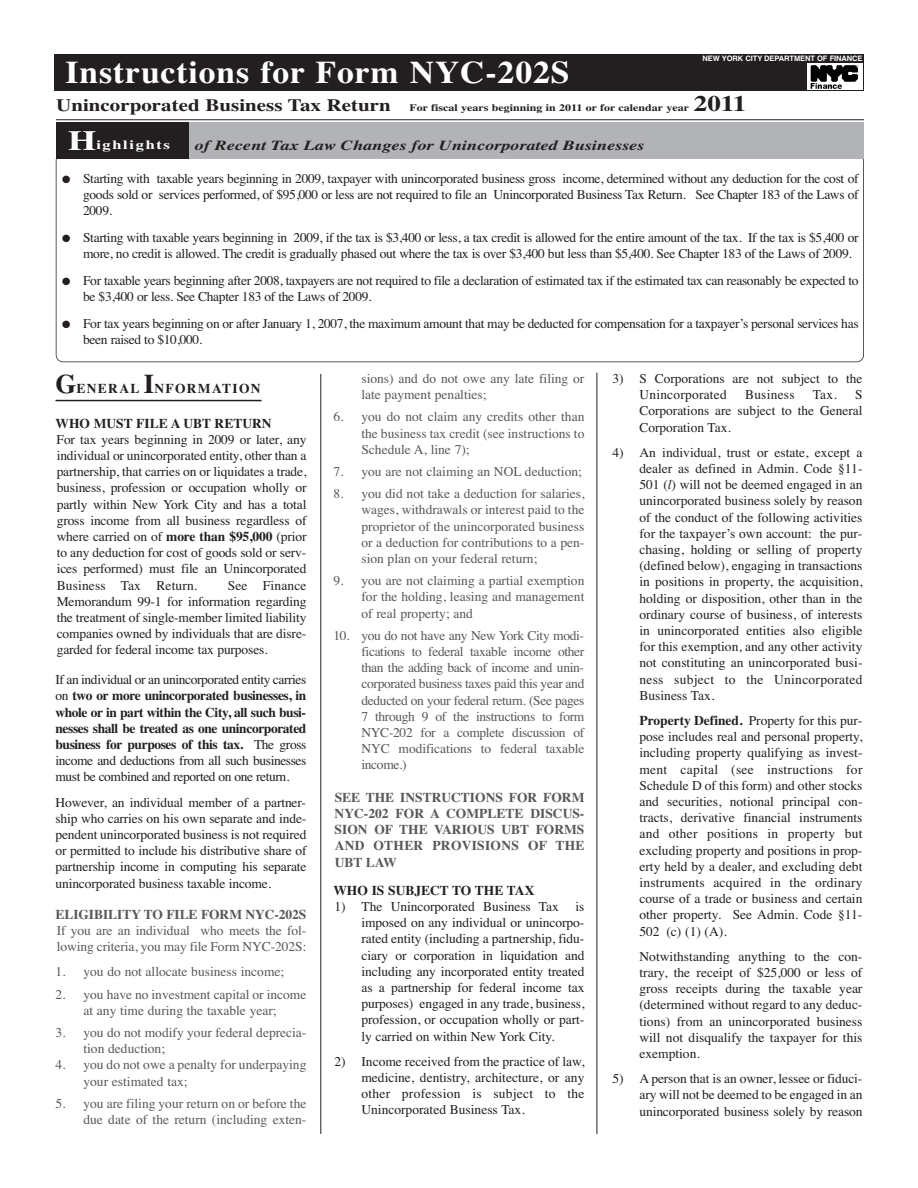
<style>
.page{position:relative;width:918px;height:1188px;background:#fff}
.page>*{position:absolute;margin:0;border:0;box-sizing:border-box;transform-origin:0 0}
.t1{font:700 31.5px "Times";letter-spacing:.025em;color:#fff;scale:1.07 1}
.t2{font:700 22.35px "Times";color:#231f20;scale:1.21 1}
.t3{font:italic 700 13.95px "Times";color:#231f20;scale:1.31 1}
.t4{font:13.5px/16.2px "Times";letter-spacing:-.025em;color:#231f20;text-align:justify}
.t5{font:13.5px/16.2px "Times";color:#57585a}
.t6{font:700 13.5px/16.2px "Times";letter-spacing:-.02em;color:#231f20;text-align:justify}
.t7{font:700 13.5px/16.2px "Times";color:#57585a;text-align:justify}
.t8{font:13.5px/16.2px "Times";color:#231f20}
.t9{font:700 13.5px "Times";color:#231f20}
.t10{font:700 13.5px "Times";letter-spacing:.1em;color:#231f20}
.t11{font:13.5px "Times";letter-spacing:.02em;color:#231f20}
.t12{font:700 12.6px "Times";letter-spacing:.1em;color:#fff;scale:1.31 1}
.t13{font:700 9.9px "Times";color:#231f20;scale:1.21 1}
.t14{font:700 7.5px "Helvetica";letter-spacing:-.01em;color:#fff}
.s1{font-size:17.4px}
.s2{font-size:27.75px}
.s3{font-size:27px}
.s4{font-weight:700}
.s5{font-weight:400}
.s6{font-style:italic}
</style>
<div class="page">
<hr style="left:56px;top:400px;width:206px;height:1px;background:#231f20">
<hr style="left:321px;top:374px;width:1px;height:760px;background:#231f20">
<hr style="left:597px;top:373px;width:1px;height:761px;background:#231f20">
<div style="left:56px;top:153px;width:808px;height:209px;border:2px solid #231f20;border-radius:7px"></div>
<div style="left:55px;top:54px;width:809px;height:37px;background:#231f20"></div>
<hr style="left:56px;top:120px;width:808px;height:1px;background:#231f20">
<div style="left:56px;top:122px;width:134px;height:36px;background:#231f20"></div>
<div style="left:189px;top:122px;width:675px;height:36px;background:#b2b3b7"></div>
<div style="left:807px;top:63px;width:55px;height:27px;background:#fff"></div>
<img style="left:810px;top:65px;width:49px;height:24px">
<p class="t14" style="left:703px;top:55px;width:161px">NEW YORK CITY DEPARTMENT OF FINANCE</p>
<h1 class="t1" style="left:65px;top:54px;width:473px">Instructions for Form NYC-202S</h1>
<p class="t13" style="left:56px;top:102px;width:524px"><span class="s1">Unincorporated Business Tax Return</span> For fiscal years beginning in 2011 or for calendar year</p>
<h2 class="t2" style="left:694px;top:90px;width:45px">2011</h2>
<p class="t12" style="left:68px;top:137px;width:79px"><span class="s2">H</span>ighlights</p>
<p class="t3" style="left:195px;top:138px;width:345px">of Recent Tax Law Changes for Unincorporated Businesses</p>
<p class="t4" style="left:83px;top:170px;width:777px;text-indent:-21px">● Starting with taxable years beginning in 2009, taxpayer with unincorporated business gross income, determined without any deduction for the cost of goods sold or services performed, of $95,000 or less are not required to file an Unincorporated Business Tax Return. See Chapter 183 of the Laws of 2009.</p>
<p class="t4" style="left:83px;top:229px;width:777px;text-indent:-21px">● Starting with taxable years beginning in 2009, if the tax is $3,400 or less, a tax credit is allowed for the entire amount of the tax. If the tax is $5,400 or more, no credit is allowed. The credit is gradually phased out where the tax is over $3,400 but less than $5,400. See Chapter 183 of the Laws of 2009.</p>
<p class="t4" style="left:83px;top:272px;width:777px;text-indent:-21px">● For taxable years beginning after 2008, taxpayers are not required to file a declaration of estimated tax if the estimated tax can reasonably be expected to be $3,400 or less. See Chapter 183 of the Laws of 2009.</p>
<p class="t4" style="left:83px;top:315px;width:777px;text-indent:-21px">● For tax years beginning on or after January 1, 2007, the maximum amount that may be deducted for compensation for a taxpayer’s personal services has been raised to $10,000.</p>
<p class="t10" style="left:56px;top:380px;width:207px"><span class="s3">G</span>ENERAL <span class="s3">I</span>NFORMATION</p>
<p class="t9" style="left:56px;top:415px;width:218px">WHO MUST FILE A UBT RETURN</p>
<p class="t4" style="left:57px;top:431px;width:251px">For tax years beginning in 2009 or later, any individual or unincorporated entity, other than a partnership, that carries on or liquidates a trade, business, profession or occupation wholly or partly within New York City and has a total gross income from all business regardless of where carried on of <span class="s4">more than $95,000</span> (prior to any deduction for cost of goods sold or serv&shy;ices performed) must file an Unincorporated Business Tax Return.</p>
<p class="t4" style="left:57px;top:577px;width:251px;text-indent:171px">See Finance Memorandum 99-1 for information regarding the treatment of single-member limited liability companies owned by individuals that are disre&shy;garded for federal income tax purposes.</p>
<p class="t6" style="left:56px;top:671px;width:253px"><span class="s5">If an individual or an unincorporated entity carries on</span> two or more unincorporated businesses, in whole or in part within the City, all such busi&shy;nesses shall be treated as one unincorporated business for purposes of this tax. <span class="s5">The gross income and deductions from all such businesses must be combined and reported on one return.</span></p>
<p class="t4" style="left:56px;top:794px;width:253px">However, an individual member of a partner&shy;ship who carries on his own separate and inde&shy;pendent unincorporated business is not required or permitted to include his distributive share of partnership income in computing his separate unincorporated business taxable income.</p>
<p class="t7" style="left:56px;top:906px;width:252px">ELIGIBILITY TO FILE FORM NYC-202S</p>
<p class="t5" style="left:57px;top:922px;width:251px">If you are an individual who meets the fol&shy;lowing criteria, you may file Form NYC-202S:</p>
<p class="t5" style="left:55px;top:964px;width:230px">1. you do not allocate business income;</p>
<p class="t5" style="left:55px;top:986px;width:252px;text-align:center">2. you have no investment capital or income at any time during the taxable year;</p>
<p class="t5" style="left:83px;top:1024px;width:224px;text-indent:-28px">3. you do not modify your federal deprecia&shy;tion deduction;</p>
<p class="t5" style="left:83px;top:1057px;width:224px;text-indent:-28px">4. you do not owe a penalty for underpaying your estimated tax;</p>
<p class="t5" style="left:55px;top:1095px;width:252px;text-align:right">5. you are filing your return on or before the due date of the return (including exten-</p>
<p class="t5" style="left:361px;top:370px;width:224px">sions) and do not owe any late filing or late payment penalties;</p>
<p class="t5" style="left:361px;top:409px;width:225px;text-align:justify;text-indent:-28px">6. you do not claim any credits other than the business tax credit (see instructions to Schedule A, line 7);</p>
<p class="t5" style="left:333px;top:463px;width:250px">7. you are not claiming an NOL deduction;</p>
<p class="t5" style="left:361px;top:485px;width:225px;text-align:justify;text-indent:-28px">8. you did not take a deduction for salaries, wages, withdrawals or interest paid to the proprietor of the unincorporated business or a deduction for contributions to a pen&shy;sion plan on your federal return;</p>
<p class="t5" style="left:361px;top:572px;width:225px;text-align:justify;text-indent:-28px">9. you are not claiming a partial exemption for the holding, leasing and management of real property; and</p>
<p class="t5" style="left:361px;top:627px;width:225px;text-align:justify;text-indent:-28px">10. you do not have any New York City modi&shy;fications to federal taxable income other than the adding back of income and unin&shy;corporated business taxes paid this year and deducted on your federal return. (See pages 7 through 9 of the instructions to form NYC-202 for a complete discussion of NYC modifications to federal taxable income.)</p>
<p class="t7" style="left:335px;top:789px;width:251px">SEE THE INSTRUCTIONS FOR FORM NYC-202 FOR A COMPLETE DISCUS-SION OF THE VARIOUS UBT FORMS AND OTHER PROVISIONS OF THE UBT LAW</p>
<p class="t9" style="left:333px;top:882px;width:202px">WHO IS SUBJECT TO THE TAX</p>
<p class="t4" style="left:361px;top:898px;width:225px;text-indent:-27px">1) The Unincorporated Business Tax is imposed on any individual or unincorpo&shy;rated entity (including a partnership, fidu&shy;ciary or corporation in liquidation and including any incorporated entity treated as a partnership for federal income tax purposes) engaged in any trade, business, profession, or occupation wholly or part&shy;ly carried on within New York City.</p>
<p class="t4" style="left:361px;top:1053px;width:225px;text-indent:-27px">2) Income received from the practice of law, medicine, dentistry, architecture, or any other profession is subject to the Unincorporated Business Tax.</p>
<p class="t8" style="left:639px;top:370px;width:225px;text-indent:-27px">3) S Corporations are not subject to the<br>Unincorporated</p>
<p class="t11" style="left:745px;top:387px;width:51px">Business</p>
<p class="t4" style="left:813px;top:386px;width:25px">Tax.</p>
<p class="t4" style="left:639px;top:386px;width:225px;text-indent:216px">S Corporations are subject to the General Corporation Tax.</p>
<p class="t4" style="left:639px;top:444px;width:225px;text-indent:-27px">4) An individual, trust or estate, except a dealer as defined in Admin. Code §11- 501 (<span class="s6">l</span>) will not be deemed engaged in an unincorporated business solely by reason of the conduct of the following activities for the taxpayer’s own account: the pur&shy;chasing, holding or selling of property (defined below), engaging in transactions in positions in property, the acquisition, holding or disposition, other than in the ordinary course of business, of interests in unincorporated entities also eligible for this exemption, and any other activity not constituting an unincorporated busi&shy;ness subject to the Unincorporated Business Tax.</p>
<p class="t4" style="left:639px;top:712px;width:225px"><span class="s4">Property Defined.</span> Property for this pur&shy;pose includes real and personal property, including property qualifying as invest&shy;ment capital (see instructions for Schedule D of this form) and other stocks and securities, notional principal con&shy;tracts, derivative financial instruments and other positions in property but excluding property and positions in prop&shy;erty held by a dealer, and excluding debt instruments acquired in the ordinary course of a trade or business and certain other property. See Admin. Code §11- 502 (c) (1) (A).</p>
<p class="t4" style="left:639px;top:948px;width:225px">Notwithstanding anything to the con&shy;trary, the receipt of $25,000 or less of gross receipts during the taxable year (determined without regard to any deduc&shy;tions) from an unincorporated business will not disqualify the taxpayer for this exemption.</p>
<p class="t4" style="left:639px;top:1070px;width:224px;text-indent:-27px">5) A person that is an owner, lessee or fiduci&shy;ary will not be deemed to be engaged in an unincorporated business solely by reason</p>
</div>
